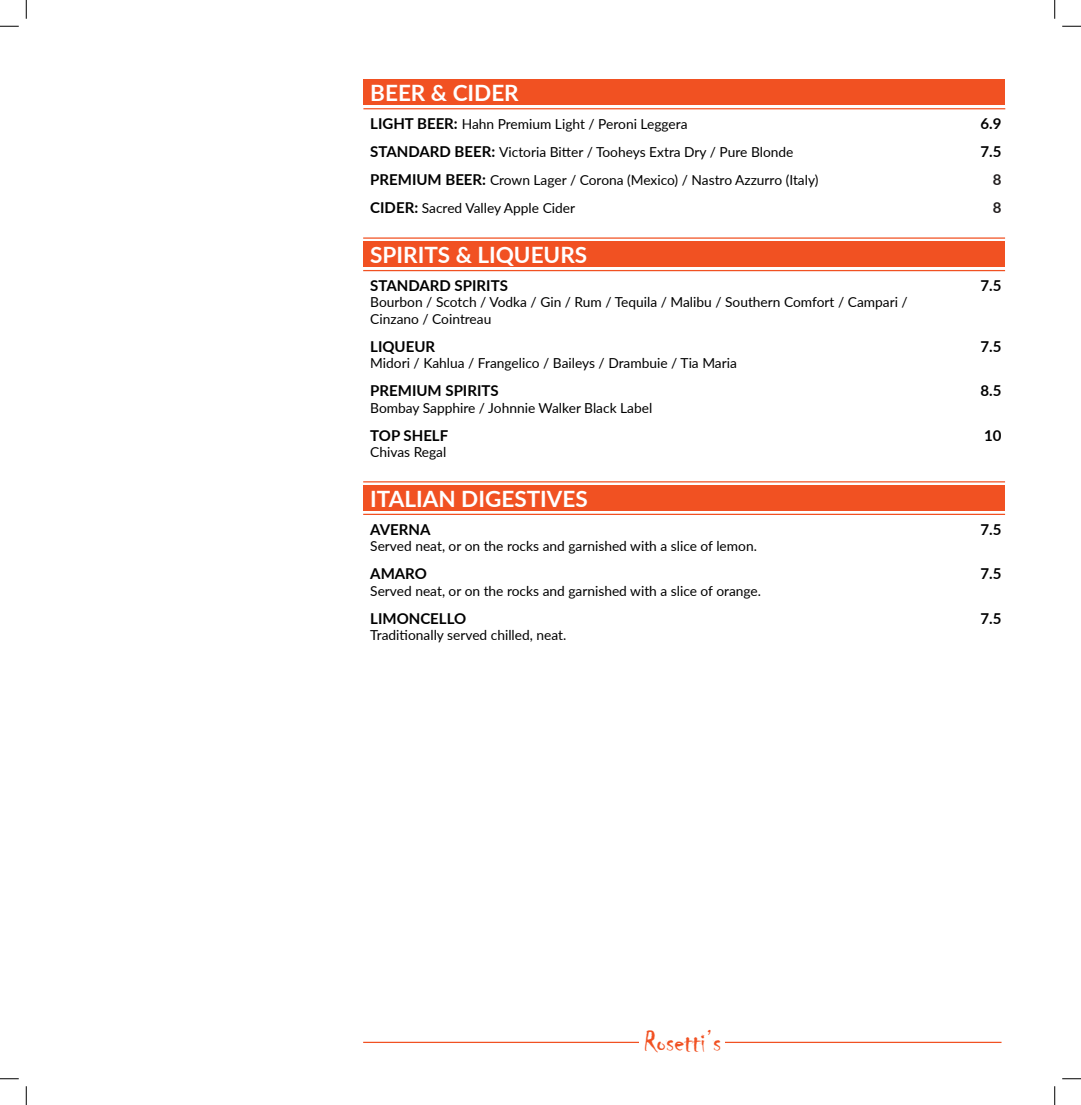
<style>
.page{position:relative;width:1081px;height:1105px;background:#fff}
.page>*{position:absolute;margin:0;border:0;box-sizing:border-box;transform-origin:0 0}
.t1{font:30px "Chiller";color:#f15122}
.Section_Heading{font:700 22.5px "Lato";color:#fff}
.Menu_Item{font:700 15px "Lato";color:#000}
.Menu_Item-2{font:700 15px "Lato";color:#231f20}
.Tasting_Notes{font:13.75px/16.5px "Lato";color:#000}
.Menu_Item-3{font:13.75px "Lato";color:#000}
.s1{font-weight:700;font-size:15px}
</style>
<div class="page">
<hr style="left:363px;top:1042px;width:638px;height:1px;background:#f15122">
<div style="left:639px;top:1025px;width:85px;height:36px;background:#fff"></div>
<div style="left:363px;top:242px;width:641px;height:25px;background:#f15122"></div>
<hr style="left:363px;top:270px;width:641px;height:1px;background:#f15122">
<hr style="left:363px;top:237px;width:641px;height:2px;background:#f15122">
<div style="left:363px;top:485px;width:641px;height:26px;background:#f15122"></div>
<hr style="left:363px;top:514px;width:641px;height:1px;background:#f15122">
<hr style="left:363px;top:481px;width:641px;height:1px;background:#f15122">
<div style="left:363px;top:80px;width:641px;height:25px;background:#f15122"></div>
<hr style="left:363px;top:108px;width:641px;height:1px;background:#f15122">
<svg style="left:0;top:25px;width:19px;height:2px"></svg>
<svg style="left:1062px;top:25px;width:18px;height:2px"></svg>
<svg style="left:0;top:1078px;width:19px;height:1px"></svg>
<svg style="left:1062px;top:1078px;width:18px;height:1px"></svg>
<svg style="left:25px;top:0;width:2px;height:19px"></svg>
<svg style="left:25px;top:1086px;width:2px;height:19px"></svg>
<svg style="left:1054px;top:0;width:1px;height:19px"></svg>
<svg style="left:1054px;top:1086px;width:1px;height:19px"></svg>
<p class="Section_Heading" style="left:370px;top:77px;width:150px">BEER &amp; CIDER</p>
<p class="Menu_Item-3" style="left:370px;top:114px;width:318px"><span class="s1">LIGHT BEER:</span> Hahn Premium Light / Peroni Leggera</p>
<p class="Menu_Item" style="left:980px;top:113px;width:22px">6.9</p>
<p class="Menu_Item-3" style="left:370px;top:142px;width:424px"><span class="s1">STANDARD BEER:</span> Victoria Bitter / Tooheys Extra Dry / Pure Blonde</p>
<p class="Menu_Item" style="left:980px;top:141px;width:22px">7.5</p>
<p class="Menu_Item-3" style="left:370px;top:170px;width:449px"><span class="s1">PREMIUM BEER:</span> Crown Lager / Corona (Mexico) / Nastro Azzurro (Italy)</p>
<p class="Menu_Item-2" style="left:992px;top:169px;width:10px">8</p>
<p class="Menu_Item-3" style="left:370px;top:198px;width:206px"><span class="s1">CIDER:</span> Sacred Valley Apple Cider</p>
<p class="Menu_Item-2" style="left:992px;top:197px;width:10px">8</p>
<p class="Section_Heading" style="left:370px;top:238px;width:218px">SPIRITS &amp; LIQUEURS</p>
<p class="Menu_Item" style="left:370px;top:274px;width:139px">STANDARD SPIRITS</p>
<p class="Menu_Item" style="left:980px;top:274px;width:22px">7.5</p>
<p class="Tasting_Notes" style="left:370px;top:293px;width:539px">Bourbon / Scotch / Vodka / Gin / Rum / Tequila / Malibu / Southern Comfort / Campari /<br>Cinzano / Cointreau</p>
<p class="Menu_Item" style="left:370px;top:335px;width:66px">LIQUEUR</p>
<p class="Menu_Item" style="left:980px;top:335px;width:22px">7.5</p>
<p class="Tasting_Notes" style="left:370px;top:354px;width:368px">Midori / Kahlua / Frangelico / Baileys / Drambuie / Tia Maria</p>
<p class="Menu_Item" style="left:370px;top:380px;width:130px">PREMIUM SPIRITS</p>
<p class="Menu_Item" style="left:980px;top:380px;width:22px">8.5</p>
<p class="Tasting_Notes" style="left:370px;top:399px;width:283px">Bombay Sapphire / Johnnie Walker Black Label</p>
<p class="Menu_Item" style="left:370px;top:424px;width:79px">TOP SHELF</p>
<p class="Menu_Item" style="left:983px;top:424px;width:19px">10</p>
<p class="Tasting_Notes" style="left:370px;top:443px;width:78px">Chivas Regal</p>
<p class="Section_Heading" style="left:370px;top:482px;width:219px">ITALIAN DIGESTIVES</p>
<p class="Menu_Item" style="left:370px;top:518px;width:62px">AVERNA</p>
<p class="Menu_Item" style="left:980px;top:518px;width:22px">7.5</p>
<p class="Tasting_Notes" style="left:370px;top:537px;width:388px">Served neat, or on the rocks and garnished with a slice of lemon.</p>
<p class="Menu_Item" style="left:370px;top:563px;width:58px">AMARO</p>
<p class="Menu_Item" style="left:980px;top:563px;width:22px">7.5</p>
<p class="Tasting_Notes" style="left:370px;top:582px;width:392px">Served neat, or on the rocks and garnished with a slice of orange.</p>
<p class="Menu_Item" style="left:370px;top:607px;width:97px">LIMONCELLO</p>
<p class="Menu_Item" style="left:980px;top:607px;width:22px">7.5</p>
<p class="Tasting_Notes" style="left:370px;top:626px;width:197px">Traditionally served chilled, neat.</p>
<h1 class="t1" style="left:643px;top:1025px;width:79px">Rosetti’s</h1>
</div>
